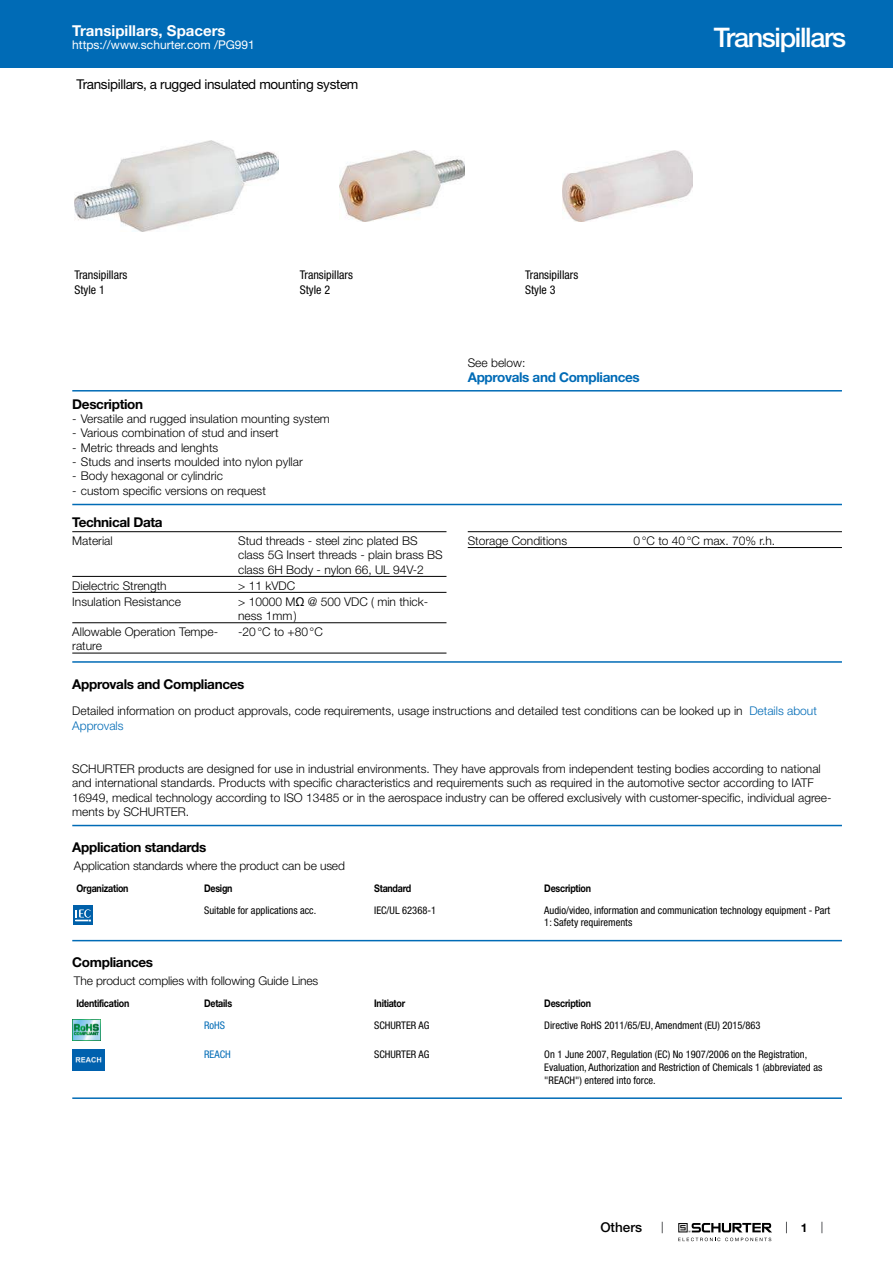
<style>
.page{position:relative;width:893px;height:1263px;background:#fff}
.page>*{position:absolute;margin:0;border:0;box-sizing:border-box;transform-origin:0 0}
.t1{font:500 27px "Helvetica Neue LT";letter-spacing:-.05em;color:#fff}
.t2{font:700 15px "Helvetica Neue LT";color:#fff}
.t3{font:700 13.5px "Helvetica Neue LT";letter-spacing:-.025em;color:#000}
.t4{font:13.5px "Helvetica Neue LT";letter-spacing:-.025em;color:#000}
.t5{font:700 13.5px "Helvetica Neue LT";letter-spacing:-.025em;color:#006bb6}
.t6{font:500 13.5px "Helvetica Neue LT";color:#000}
.t7{font:300 12px/14.4px "Helvetica Neue LT";color:#000}
.t8{font:condensed 12px/14.4px "Helvetica Neue LT";color:#000}
.t9{font:12px "Helvetica Neue LT";color:#fff}
.t10{font:700 12px "Helvetica Neue LT";color:#000}
.t11{font:condensed 10.5px/12.6px "Helvetica Neue LT";color:#000}
.t12{font:700 10.5px "Helvetica Neue LT";letter-spacing:-.025em;color:#000;scale:.85 1}
.t13{font:condensed 10.5px "Helvetica Neue LT";color:#006bb6}
.s1{font-family:"Arial Unicode MS";font-weight:400}
.s2{color:#006bb6}
</style>
<div class="page">
<svg style="left:678px;top:1223px;width:94px;height:18px"></svg>
<div style="left:0;top:0;width:893px;height:68px;background:#006bb6"></div>
<img style="left:74px;top:140px;width:205px;height:92px">
<img style="left:340px;top:150px;width:124px;height:72px">
<img style="left:562px;top:150px;width:130px;height:72px">
<hr style="left:72px;top:390px;width:770px;height:1px;background:#006bb6">
<hr style="left:72px;top:504px;width:770px;height:1px;background:#006bb6">
<hr style="left:72px;top:531px;width:374px;height:1px;background:#000">
<hr style="left:72px;top:576px;width:374px;height:1px;background:#000">
<hr style="left:72px;top:592px;width:374px;height:1px;background:#000">
<hr style="left:72px;top:622px;width:374px;height:1px;background:#000">
<hr style="left:72px;top:653px;width:374px;height:1px;background:#000">
<hr style="left:468px;top:531px;width:374px;height:1px;background:#000">
<hr style="left:468px;top:547px;width:374px;height:1px;background:#000">
<hr style="left:72px;top:661px;width:770px;height:2px;background:#006bb6">
<hr style="left:72px;top:825px;width:770px;height:1px;background:#006bb6">
<div style="left:73px;top:905px;width:20px;height:20px;background:#0060a9"></div>
<svg style="left:75px;top:909px;width:16px;height:13px"></svg>
<hr style="left:72px;top:940px;width:770px;height:1px;background:#006bb6">
<img style="left:72px;top:1019px;width:29px;height:22px">
<img style="left:72px;top:1049px;width:32px;height:21px">
<hr style="left:72px;top:1097px;width:770px;height:2px;background:#006bb6">
<p class="t2" style="left:72px;top:25px;width:155px">Transipillars, Spacers</p>
<p class="t9" style="left:72px;top:41px;width:184px">https://www.schurter.com /PG991</p>
<p class="t4" style="left:77px;top:79px;width:283px">Transipillars, a rugged insulated mounting system</p>
<p class="t8" style="left:74px;top:269px;width:55px">Transipillars<br>Style 1</p>
<p class="t8" style="left:300px;top:269px;width:55px">Transipillars<br>Style 2</p>
<p class="t8" style="left:525px;top:269px;width:55px">Transipillars<br>Style 3</p>
<p class="t7" style="left:468px;top:356px;width:59px">See below:</p>
<p class="t5" style="left:468px;top:372px;width:174px">Approvals and Compliances</p>
<h1 class="t1" style="left:714px;top:27px;width:134px">Transipillars</h1>
<p class="t3" style="left:72px;top:399px;width:72px">Description</p>
<p class="t7" style="left:72px;top:412px;width:259px">- Versatile and rugged insulation mounting system</p>
<p class="t7" style="left:72px;top:427px;width:208px">- Various combination of stud and insert</p>
<p class="t7" style="left:72px;top:441px;width:148px">- Metric threads and lenghts</p>
<p class="t7" style="left:72px;top:456px;width:232px">- Studs and inserts moulded into nylon pyllar</p>
<p class="t7" style="left:72px;top:470px;width:152px">- Body hexagonal or cylindric</p>
<p class="t7" style="left:72px;top:484px;width:195px">- custom specific versions on request</p>
<p class="t3" style="left:72px;top:517px;width:92px">Technical Data</p>
<p class="t7" style="left:72px;top:535px;width:42px">Material</p>
<p class="t7" style="left:238px;top:535px;width:206px">Stud threads - steel zinc plated BS class 5G Insert threads - plain brass BS class 6H Body - nylon 66, UL 94V-2</p>
<p class="t7" style="left:72px;top:579px;width:96px">Dielectric Strength</p>
<p class="t7" style="left:238px;top:579px;width:59px">&gt; 11 kVDC</p>
<p class="t7" style="left:72px;top:595px;width:110px">Insulation Resistance</p>
<p class="t7" style="left:238px;top:595px;width:192px">&gt; 10000 M<span class="s1">Ω</span> @ 500 VDC ( min thick&shy;ness 1mm )</p>
<p class="t7" style="left:72px;top:626px;width:147px">Allowable Operation Tempe&shy;rature</p>
<p class="t7" style="left:238px;top:626px;width:86px">-20 °C to +80 °C</p>
<p class="t7" style="left:468px;top:535px;width:101px">Storage Conditions</p>
<p class="t7" style="left:634px;top:535px;width:143px">0 °C to 40 °C max. 70% r.h.</p>
<p class="t3" style="left:72px;top:679px;width:174px">Approvals and Compliances</p>
<p class="t7" style="left:72px;top:705px;width:746px">Detailed information on product approvals, code requirements, usage instructions and detailed test conditions can be looked up in <span class="s2">Details about<br>Approvals</span></p>
<p class="t7" style="left:72px;top:763px;width:761px">SCHURTER products are designed for use in industrial environments. They have approvals from independent testing bodies according to national and international standards. Products with specific characteristics and requirements such as required in the automotive sector according to IATF 16949, medical technology according to ISO 13485 or in the aerospace industry can be offered exclusively with customer-specific, individual agree&shy;ments by SCHURTER.</p>
<p class="t3" style="left:72px;top:842px;width:135px">Application standards</p>
<p class="t7" style="left:74px;top:860px;width:272px">Application standards where the product can be used</p>
<p class="t12" style="left:77px;top:884px;width:63px">Organization</p>
<p class="t12" style="left:204px;top:884px;width:35px">Design</p>
<p class="t12" style="left:374px;top:884px;width:45px">Standard</p>
<p class="t12" style="left:544px;top:884px;width:57px">Description</p>
<p class="t11" style="left:204px;top:904px;width:114px">Suitable for applications acc.</p>
<p class="t11" style="left:374px;top:904px;width:63px">IEC/UL 62368-1</p>
<p class="t11" style="left:544px;top:904px;width:287px">Audio/video, information and communication technology equipment - Part<br>1: Safety requirements</p>
<p class="t3" style="left:72px;top:957px;width:82px">Compliances</p>
<p class="t7" style="left:74px;top:975px;width:246px">The product complies with following Guide Lines</p>
<p class="t12" style="left:77px;top:1000px;width:64px">Identification</p>
<p class="t12" style="left:204px;top:1000px;width:35px">Details</p>
<p class="t12" style="left:374px;top:1000px;width:38px">Initiator</p>
<p class="t12" style="left:544px;top:1000px;width:57px">Description</p>
<p class="t13" style="left:204px;top:1021px;width:22px">RoHS</p>
<p class="t11" style="left:374px;top:1019px;width:57px">SCHURTER AG</p>
<p class="t11" style="left:544px;top:1019px;width:218px">Directive RoHS 2011/65/EU, Amendment (EU) 2015/863</p>
<p class="t13" style="left:204px;top:1051px;width:28px">REACH</p>
<p class="t11" style="left:374px;top:1049px;width:57px">SCHURTER AG</p>
<p class="t11" style="left:544px;top:1049px;width:279px">On 1 June 2007, Regulation (EC) No 1907/2006 on the Registration,<br>Evaluation, Authorization and Restriction of Chemicals 1 (abbreviated as "REACH") entered into force.</p>
<p class="t6" style="left:600px;top:1222px;width:43px">Others</p>
<p class="t10" style="left:801px;top:1223px;width:8px">1</p>
</div>
